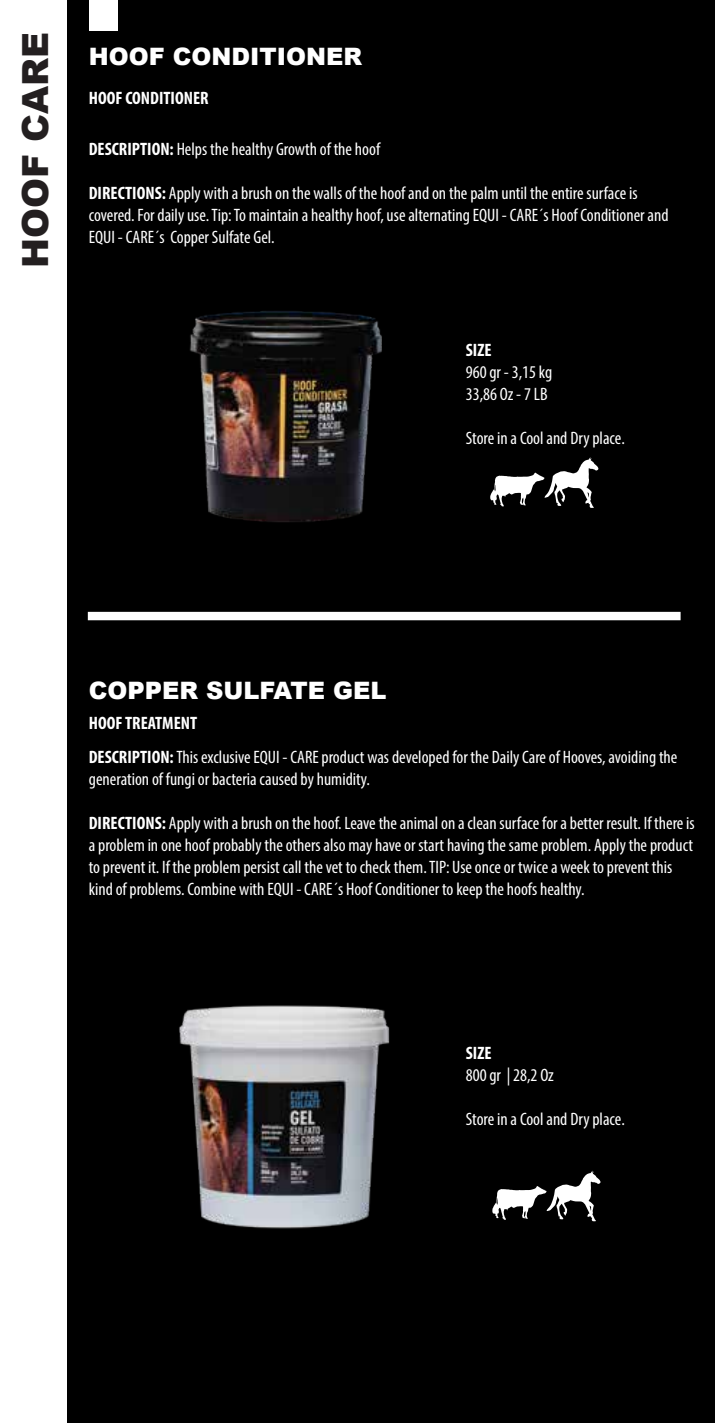
<style>
.page{position:relative;width:715px;height:1423px;background:#fff}
.page>*{position:absolute;margin:0;border:0;box-sizing:border-box;transform-origin:0 0}
.t1{font:900 36px "Arial";color:#231f20}
.t2{font:900 24px "Arial";color:#fff}
.t3{font:condensed 18px/22px "Myriad Pro";color:#fff}
.t4{font:700 condensed 18px "Myriad Pro";color:#fff}
.s1{font-weight:700}
</style>
<div class="page">
<div style="left:0;top:0;width:714px;height:1422px;background:#000"></div>
<div style="left:0;top:0;width:66px;height:1422px;background:#fff"></div>
<div style="left:89px;top:0;width:28px;height:30px;background:#fff"></div>
<img style="left:179px;top:1005px;width:211px;height:224px">
<div style="left:88px;top:612px;width:592px;height:8px;background:#fff"></div>
<svg style="left:505px;top:457px;width:94px;height:51px"></svg>
<svg style="left:492px;top:1170px;width:109px;height:51px"></svg>
<img style="left:66px;top:116px;width:439px;height:446px">
<h1 class="t1" style="left:9px;top:268px;width:237px;rotate:-90deg">HOOF CARE</h1>
<h2 class="t2" style="left:89px;top:39px;width:275px">HOOF CONDITIONER</h2>
<p class="t4" style="left:89px;top:87px;width:121px">HOOF CONDITIONER</p>
<p class="t3" style="left:89px;top:138px;width:293px"><span class="s1">DESCRIPTION:</span> Helps the healthy Growth of the hoof</p>
<p class="t3" style="left:89px;top:182px;width:581px"><span class="s1">DIRECTIONS:</span> Apply with a brush on the walls of the hoof and on the palm until the entire surface is covered. For daily use. Tip: To maintain a healthy hoof, use alternating EQUI - CARE´s Hoof Conditioner and<br>EQUI - CARE´s Copper Sulfate Gel.</p>
<p class="t4" style="left:465px;top:339px;width:27px">SIZE</p>
<p class="t3" style="left:465px;top:361px;width:88px">960 gr - 3,15 kg<br>33,86 Oz - 7 LB</p>
<p class="t3" style="left:465px;top:427px;width:160px">Store in a Cool and Dry place.</p>
<h2 class="t2" style="left:89px;top:672px;width:299px">COPPER SULFATE GEL</h2>
<p class="t3" style="left:89px;top:706px;width:590px;line-height:34px"><span class="s1">HOOF TREATMENT<br>DESCRIPTION:</span>This exclusive EQUI - CARE product was developed for the Daily Care of Hooves, avoiding the</p>
<p class="t3" style="left:89px;top:768px;width:282px">generation of fungi or bacteria caused by humidity.</p>
<p class="t3" style="left:89px;top:812px;width:607px"><span class="s1">DIRECTIONS:</span> Apply with a brush on the hoof. Leave the animal on a clean surface for a better result. If there is a problem in one hoof probably the others also may have or start having the same problem. Apply the product to prevent it. If the problem persist call the vet to check them. TIP: Use once or twice a week to prevent this kind of problems. Combine with EQUI - CARE´s Hoof Conditioner to keep the hoofs healthy.</p>
<p class="t4" style="left:465px;top:1042px;width:27px">SIZE</p>
<p class="t3" style="left:465px;top:1064px;width:90px">800 gr | 28,2 Oz</p>
<p class="t3" style="left:465px;top:1108px;width:160px">Store in a Cool and Dry place.</p>
</div>
